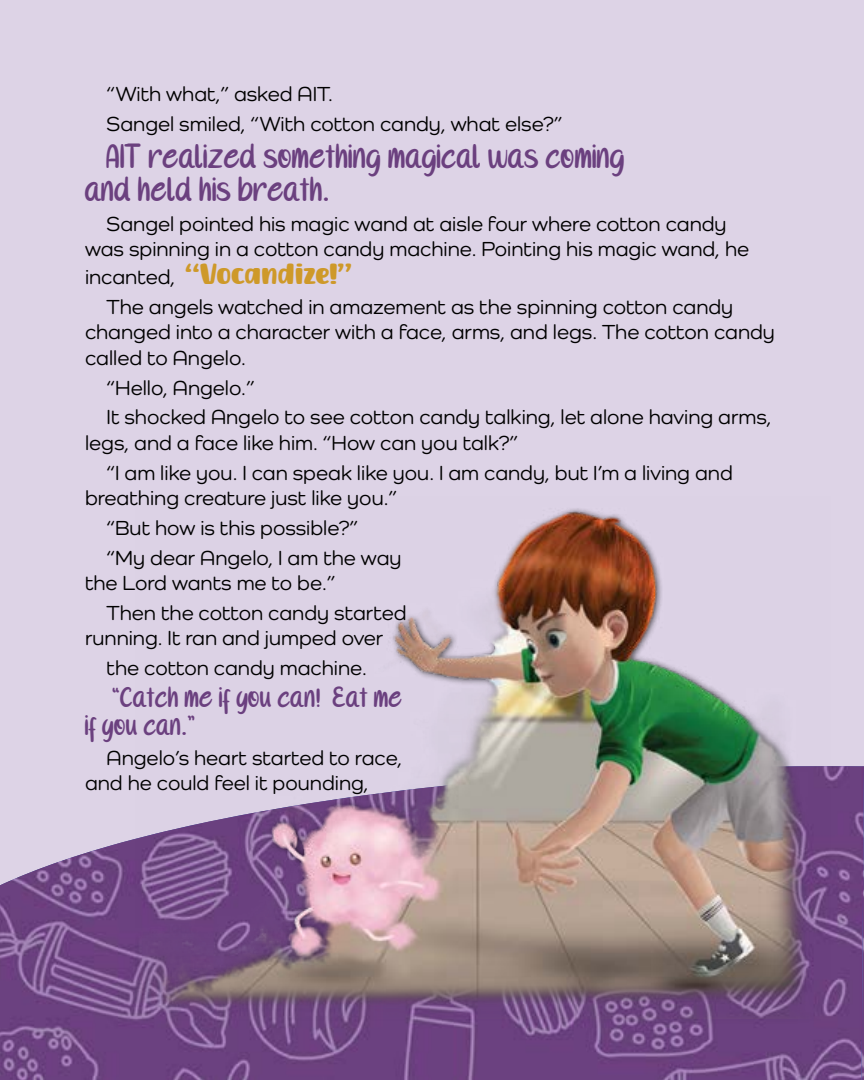
<style>
.page{position:relative;width:864px;height:1080px;background:#ddd3e6}
.page>*{position:absolute;margin:0;border:0;box-sizing:border-box;transform-origin:0 0}
.t1{font:28.5px/33px "Soger Kids";color:#6b407f}
.t2{font:28.5px "Chicken Wings";color:#ce9929}
.t3{font:24px/27.8px "Soger Kids";color:#6b407f}
.t4{font:500 21px/29.7px "Como";color:#000}
.s1{font-family:"Como";font-weight:500;font-size:21px;color:#000}
</style>
<div class="page">
<img style="left:0;top:766px;width:862px;height:314px">
<div style="left:130px;top:507px;width:705px;height:519px;background:#000;opacity:.75"></div>
<img style="left:135px;top:507px;width:695px;height:511px">
<img style="left:862px;top:766px;width:2px;height:314px">
<p class="t4" style="left:107px;top:79px;width:457px">“With what,” asked AIT.<br>Sangel smiled, “With cotton candy, what else?”</p>
<h1 class="t1" style="left:85px;top:140px;width:542px;text-indent:22px">AIT realized something magical was coming and held his breath.</h1>
<p class="t4" style="left:85px;top:211px;width:666px;line-height:25.5px;text-align:center">Sangel pointed his magic wand at aisle four where cotton candy was spinning in a cotton candy machine. Pointing his magic wand, he</p>
<h1 class="t2" style="left:85px;top:258px;width:269px"><span class="s1">incanted,</span> “Vocandize!”</h1>
<p class="t4" style="left:85px;top:294px;width:692px;line-height:25.5px;text-indent:22px">The angels watched in amazement as the spinning cotton candy changed into a character with a face, arms, and legs. The cotton candy called to Angelo.</p>
<p class="t4" style="left:107px;top:372px;width:667px">“Hello, Angelo.”<br>It shocked Angelo to see cotton candy talking, let alone having arms,</p>
<p class="t4" style="left:107px;top:428px;width:628px;text-indent:-22px">legs, and a face like him. “How can you talk?”<br>“I am like you. I can speak like you. I am candy, but I’m a living and</p>
<p class="t4" style="left:107px;top:483px;width:296px;text-indent:-22px">breathing creature just like you.” “But how is this possible?” “My dear Angelo, I am the way</p>
<p class="t4" style="left:107px;top:568px;width:301px;text-indent:-22px">the Lord wants me to be.”<br>Then the cotton candy started</p>
<p class="t4" style="left:85px;top:623px;width:300px;text-align:center">running. It ran and jumped over the cotton candy machine.</p>
<p class="t3" style="left:85px;top:684px;width:319px;text-indent:27px">“Catch me if you can! Eat me if you can.”</p>
<p class="t4" style="left:85px;top:744px;width:319px;line-height:25.5px;text-indent:22px">Angelo’s heart started to race, and he could feel it pounding,</p>
</div>
